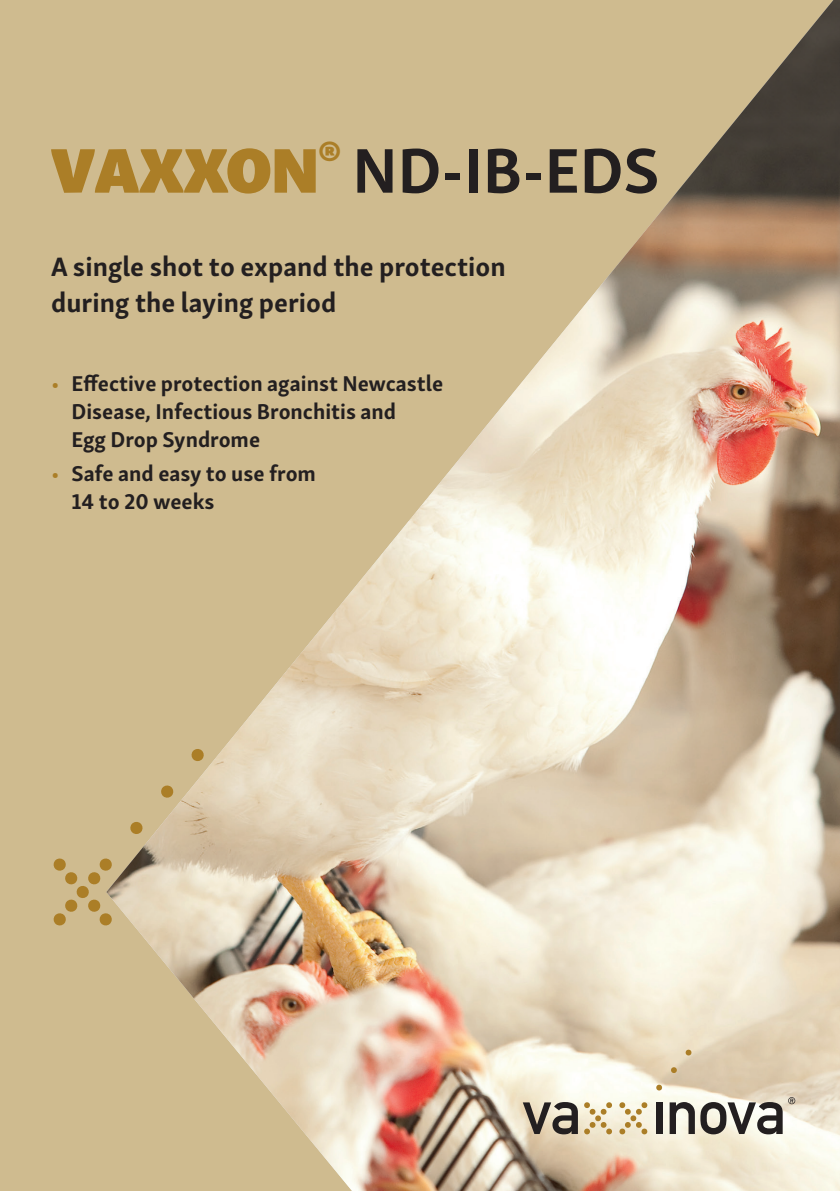
<style>
.page{position:relative;width:840px;height:1191px;background:#fff}
.page>*{position:absolute;margin:0;border:0;box-sizing:border-box;transform-origin:0 0}
.t1{font:700 64.8px "Skolar Sans Latn";color:#231f20}
.t2{font:700 27.4px/36px "Skolar Sans Latn";color:#231f20}
.t3{font:700 22px/28px "Skolar Sans Latn";color:#231f20}
.s1{font-family:"Skolar Sans Latn Bl";font-weight:400;color:#ab7e27}
.s2{color:#ab7e27}
</style>
<div class="page">
<div style="left:0;top:0;width:839px;height:1191px;background:#cfbb8f"></div>
<img style="left:112px;top:0;width:727px;height:1191px">
<svg style="left:129px;top:821px;width:14px;height:13px"></svg>
<svg style="left:160px;top:784px;width:14px;height:14px"></svg>
<svg style="left:53px;top:858px;width:59px;height:68px"></svg>
<svg style="left:191px;top:748px;width:13px;height:14px"></svg>
<svg style="left:655px;top:1084px;width:7px;height:6px"></svg>
<svg style="left:670px;top:1066px;width:6px;height:7px"></svg>
<svg style="left:618px;top:1102px;width:29px;height:32px"></svg>
<svg style="left:583px;top:1102px;width:29px;height:32px"></svg>
<svg style="left:685px;top:1049px;width:6px;height:6px"></svg>
<svg style="left:522px;top:1102px;width:55px;height:32px;background:#8b8375"></svg>
<div style="left:655px;top:1102px;width:7px;height:32px;background:#231f20"></div>
<svg style="left:669px;top:1102px;width:25px;height:32px"></svg>
<svg style="left:700px;top:1097px;width:94px;height:37px;background:#a4a098"></svg>
<h1 class="t1" style="left:51px;top:118px;width:609px"><span class="s1">VAXXON</span><sup>®</sup> ND-IB-EDS</h1>
<p class="t2" style="left:51px;top:246px;width:456px">A single shot to expand the protection during the laying period</p>
<p class="t3" style="left:71px;top:367px;width:373px;text-indent:-20px"><span class="s2">•</span> Effective protection against Newcastle<br>Disease, Infectious Bronchitis and<br>Egg Drop Syndrome</p>
<p class="t3" style="left:71px;top:457px;width:246px;text-indent:-20px"><span class="s2">•</span> Safe and easy to use from<br>14 to 20 weeks</p>
</div>
